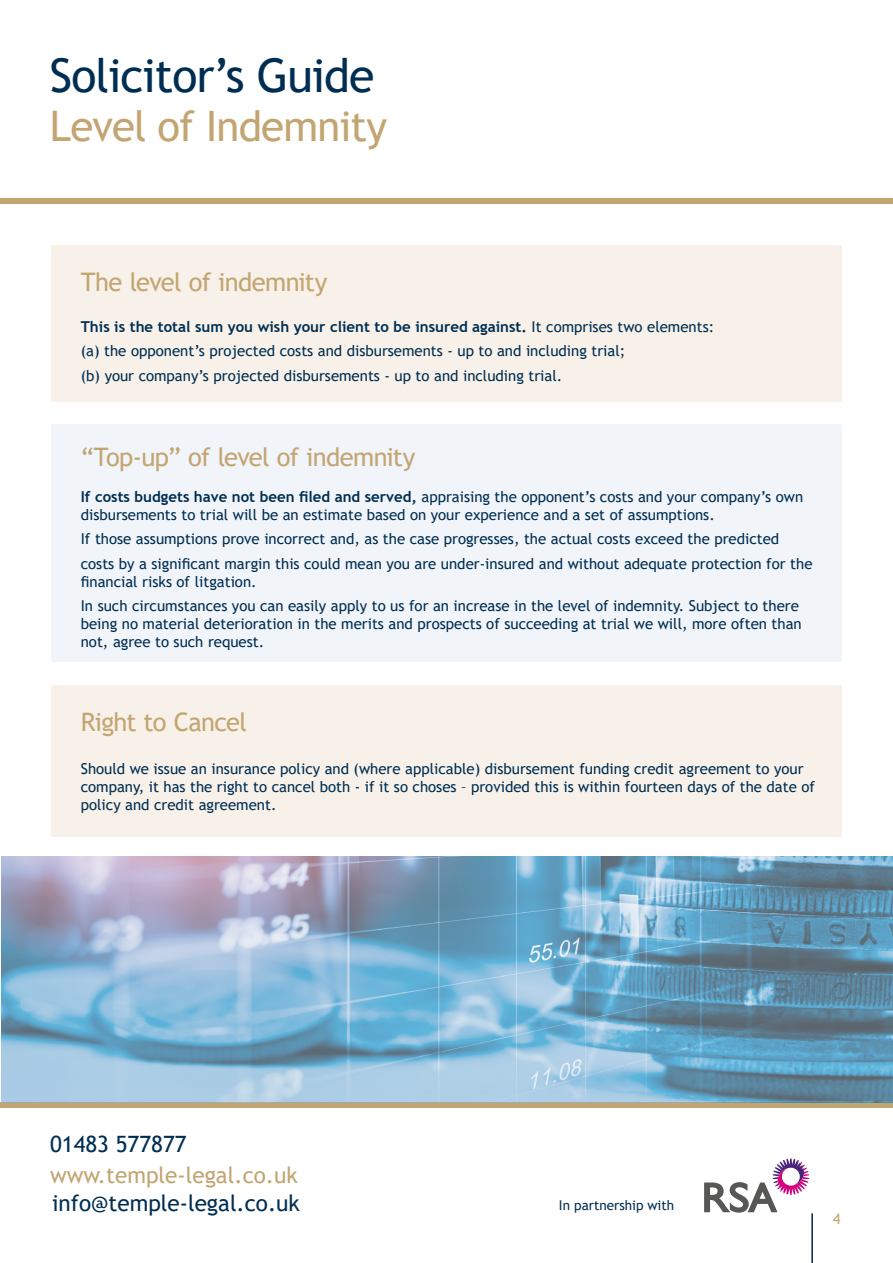
<style>
.page{position:relative;width:893px;height:1263px;background:#fff}
.page>*{position:absolute;margin:0;border:0;box-sizing:border-box;transform-origin:0 0}
.t1{font:46.5px "Trebuchet MS";letter-spacing:-.02em;color:#002e52}
.t2{font:42px "Trebuchet MS";letter-spacing:-.02em;color:#c3a572}
.t3{font:25.5px "Trebuchet MS";letter-spacing:-.03em;color:#c3a572}
.t4{font:22.5px "Trebuchet MS";color:#002e52}
.t5{font:22.5px "Trebuchet MS";color:#c3a572}
.t6{font:15px/24.3px "Trebuchet MS";color:#002e52}
.t7{font:15px "Trebuchet MS";color:#c3a572}
.t8{font:13.5px "Trebuchet MS";color:#002e52}
.s1{font-weight:700}
</style>
<div class="page">
<div style="left:0;top:1102px;width:893px;height:5px;background:#c3a572"></div>
<div style="left:0;top:199px;width:893px;height:5px;background:#c3a572"></div>
<hr style="left:812px;top:1213px;width:1px;height:50px;background:#002e52">
<svg style="left:704px;top:1158px;width:105px;height:54px"></svg>
<img style="left:1px;top:856px;width:892px;height:246px">
<div style="left:51px;top:245px;width:791px;height:157px;background:#f7f1e9"></div>
<div style="left:51px;top:424px;width:791px;height:237px;background:#f1f4f9"></div>
<div style="left:51px;top:685px;width:791px;height:151px;background:#f7f1e9"></div>
<h1 class="t1" style="left:50px;top:46px;width:326px">Solicitor’s Guide</h1>
<h2 class="t2" style="left:50px;top:100px;width:339px">Level of Indemnity</h2>
<h3 class="t3" style="left:81px;top:266px;width:248px">The level of indemnity</h3>
<p class="t6" style="left:81px;top:314px;width:635px"><span class="s1">This is the total sum you wish your client to be insured against.</span> It comprises two elements: (a) the opponent’s projected costs and disbursements - up to and including trial;<br>(b) your company’s projected disbursements - up to and including trial.</p>
<h3 class="t3" style="left:81px;top:441px;width:336px">“Top-up” of level of indemnity</h3>
<p class="t6" style="left:81px;top:488px;width:724px;line-height:18px"><span class="s1">If costs budgets have not been filed and served,</span> appraising the opponent’s costs and your company’s own disbursements to trial will be an estimate based on your experience and a set of assumptions.</p>
<p class="t6" style="left:81px;top:527px;width:733px">If those assumptions prove incorrect and, as the case progresses, the actual costs exceed the predicted costs by a significant margin this could mean you are under-insured and without adequate protection for the</p>
<p class="t6" style="left:81px;top:569px;width:720px">financial risks of litgation.<br>In such circumstances you can easily apply to us for an increase in the level of indemnity. Subject to there</p>
<p class="t6" style="left:81px;top:615px;width:722px;line-height:18px">being no material deterioration in the merits and prospects of succeeding at trial we will, more often than not, agree to such request.</p>
<h3 class="t3" style="left:81px;top:706px;width:168px">Right to Cancel</h3>
<p class="t6" style="left:81px;top:760px;width:736px;line-height:18px">Should we issue an insurance policy and (where applicable) disbursement funding credit agreement to your company, it has the right to cancel both - if it so choses – provided this is within fourteen days of the date of policy and credit agreement.</p>
<h3 class="t4" style="left:50px;top:1130px;width:138px">01483 577877</h3>
<h3 class="t5" style="left:50px;top:1160px;width:249px">www.temple-legal.co.uk</h3>
<h3 class="t4" style="left:52px;top:1189px;width:249px">info@temple-legal.co.uk</h3>
<p class="t8" style="left:559px;top:1197px;width:117px">In partnership with</p>
<p class="t7" style="left:833px;top:1209px;width:9px">4</p>
</div>
